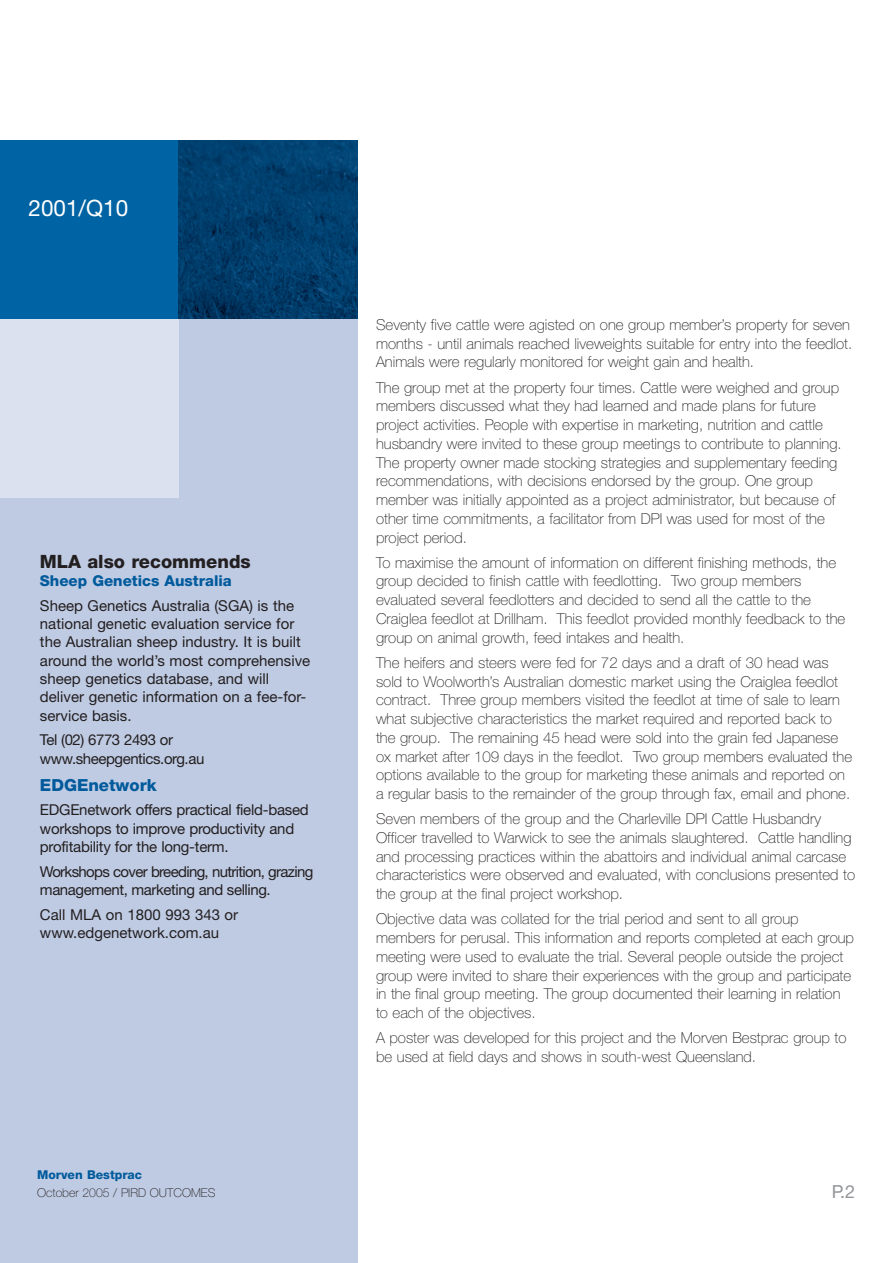
<style>
.page{position:relative;width:893px;height:1263px;background:#fff}
.page>*{position:absolute;margin:0;border:0;box-sizing:border-box;transform-origin:0 0}
.t1{font:22.5px "Helvetica Neue";color:#fff}
.t2{font:800 18.3px "Helvetica Neue";color:#231f20}
.t3{font:18px "Helvetica Neue";color:#939598}
.t4{font:800 16.65px "Helvetica Neue";color:#005a9c}
.t5{font:100 15px/18.8px "Helvetica Neue";color:#231f20}
.t6{font:15px/18.3px "Helvetica Neue";color:#231f20}
.t7{font:15px/18.3px "Helvetica Neue";letter-spacing:-.045em;color:#231f20}
.t8{font:15px/18.3px "Helvetica Neue";letter-spacing:-.03em;color:#231f20}
.t9{font:800 15px "Helvetica Neue";color:#005a9c}
.t10{font:100 12.15px "Helvetica Neue";color:#231f20}
.t11{font:800 12.15px "Helvetica Neue";color:#005a9c}
</style>
<div class="page">
<div style="left:0;top:315px;width:357px;height:948px;background:#bfcbe3"></div>
<div style="left:0;top:319px;width:179px;height:178px;background:#dbe1ef"></div>
<div style="left:0;top:140px;width:179px;height:179px;background:#0063a3"></div>
<img style="left:179px;top:140px;width:178px;height:179px">
<h1 class="t1" style="left:29px;top:200px;width:101px">2001/Q10</h1>
<p class="t2" style="left:40px;top:554px;width:212px">MLA also recommends</p>
<p class="t9" style="left:40px;top:575px;width:193px">Sheep Genetics Australia</p>
<p class="t6" style="left:40px;top:598px;width:272px">Sheep Genetics Australia (SGA) is the national genetic evaluation service for the Australian sheep industry. It is built around the world’s most comprehensive sheep genetics database, and will deliver genetic information on a fee-for&shy;service basis.</p>
<p class="t8" style="left:40px;top:732px;width:166px">Tel (02) 6773 2493 or www.sheepgentics.org.au</p>
<p class="t4" style="left:40px;top:779px;width:118px">EDGEnetwork</p>
<p class="t6" style="left:40px;top:802px;width:270px">EDGEnetwork offers practical field-based workshops to improve productivity and profitability for the long-term.</p>
<p class="t7" style="left:40px;top:864px;width:275px">Workshops cover breeding, nutrition, grazing management, marketing and selling.</p>
<p class="t6" style="left:40px;top:907px;width:200px">Call MLA on 1800 993 343 or www.edgenetwork.com.au</p>
<p class="t5" style="left:376px;top:317px;width:478px">Seventy five cattle were agisted on one group member’s property for seven months - until animals reached liveweights suitable for entry into the feedlot.<br>Animals were regularly monitored for weight gain and health.</p>
<p class="t5" style="left:376px;top:379px;width:467px">The group met at the property four times. Cattle were weighed and group members discussed what they had learned and made plans for future project activities. People with expertise in marketing, nutrition and cattle husbandry were invited to these group meetings to contribute to planning.<br>The property owner made stocking strategies and supplementary feeding recommendations, with decisions endorsed by the group. One group member was initially appointed as a project administrator, but because of other time commitments, a facilitator from DPI was used for most of the project period.</p>
<p class="t5" style="left:376px;top:554px;width:471px">To maximise the amount of information on different finishing methods, the group decided to finish cattle with feedlotting. Two group members evaluated several feedlotters and decided to send all the cattle to the Craiglea feedlot at Drillham. This feedlot provided monthly feedback to the group on animal growth, feed intakes and health.</p>
<p class="t5" style="left:376px;top:654px;width:477px">The heifers and steers were fed for 72 days and a draft of 30 head was sold to Woolworth’s Australian domestic market using the Craiglea feedlot contract. Three group members visited the feedlot at time of sale to learn what subjective characteristics the market required and reported back to the group. The remaining 45 head were sold into the grain fed Japanese ox market after 109 days in the feedlot. Two group members evaluated the options available to the group for marketing these animals and reported on a regular basis to the remainder of the group through fax, email and phone.</p>
<p class="t5" style="left:376px;top:811px;width:480px">Seven members of the group and the Charleville DPI Cattle Husbandry Officer travelled to Warwick to see the animals slaughtered. Cattle handling and processing practices within the abattoirs and individual animal carcase characteristics were observed and evaluated, with conclusions presented to the group at the final project workshop.</p>
<p class="t5" style="left:376px;top:911px;width:479px">Objective data was collated for the trial period and sent to all group members for perusal. This information and reports completed at each group meeting were used to evaluate the trial. Several people outside the project group were invited to share their experiences with the group and participate in the final group meeting. The group documented their learning in relation to each of the objectives.</p>
<p class="t5" style="left:376px;top:1030px;width:472px">A poster was developed for this project and the Morven Bestprac group to be used at field days and shows in south-west Queensland.</p>
<p class="t11" style="left:37px;top:1170px;width:106px">Morven Bestprac</p>
<p class="t10" style="left:37px;top:1189px;width:180px">October 2005 / PIRD OUTCOMES</p>
<p class="t3" style="left:831px;top:1185px;width:25px">P.2</p>
</div>
